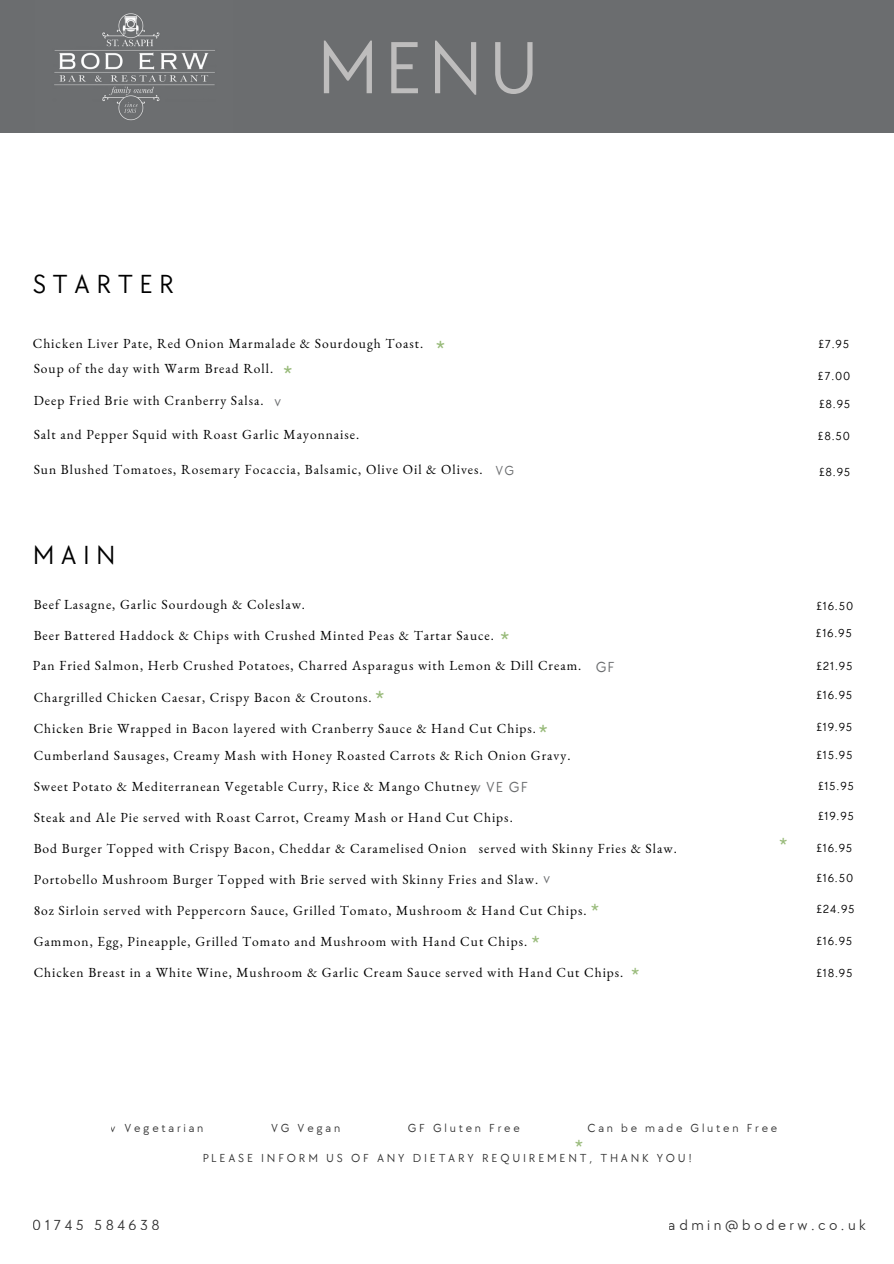
<style>
.page{position:relative;width:894px;height:1264px;background:#fff}
.page>*{position:absolute;margin:0;border:0;box-sizing:border-box;transform-origin:0 0}
.t1{font:76.35px "TT Chocolates";color:#bebdbd}
.t2{font:30px "TT Chocolates";color:#99bb7b}
.t3{font:27px "TT Chocolates";letter-spacing:.23em;color:#000}
.t4{font:27px "TT Chocolates";color:#99bb7b}
.t5{font:15px "TT Chocolates";letter-spacing:.23em;color:#000}
.t6{font:15px "TT Chocolates";color:#6b6d6f}
.t7{font:13.5px "EB Garamond";letter-spacing:.075em;color:#000}
.t8{font:13.5px "TT Chocolates";color:#6b6d6f}
.t9{font:12px "TT Chocolates";letter-spacing:.23em;color:#000}
</style>
<div class="page">
<div style="left:0;top:0;width:893px;height:133px;background:#6b6d6f"></div>
<img style="left:54px;top:13px;width:161px;height:108px">
<h6 class="t1" style="left:317px;top:24px;width:223px">MENU</h6>
<h1 class="t3" style="left:33px;top:268px;width:143px">STARTER</h1>
<p class="t7" style="left:33px;top:334px;width:392px">Chicken Liver Pate, Red Onion Marmalade &amp; Sourdough Toast.</p>
<h2 class="t7" style="left:34px;top:360px;width:241px">Soup of the day with Warm Bread Roll.</h2>
<p class="t2" style="left:283px;top:359px;width:12px">*</p>
<h6 class="t2" style="left:435px;top:333px;width:12px">*</h6>
<h6 class="t7" style="left:34px;top:391px;width:231px">Deep Fried Brie with Cranberry Salsa.</h6>
<h5 class="t7" style="left:34px;top:426px;width:327px">Salt and Pepper Squid with Roast Garlic Mayonnaise.</h5>
<p class="t7" style="left:34px;top:460px;width:450px">Sun Blushed Tomatoes, Rosemary Focaccia, Balsamic, Olive Oil &amp; Olives.</p>
<p class="t6" style="left:274px;top:392px;width:8px">v</p>
<p class="t8" style="left:495px;top:463px;width:20px">VG</p>
<p class="t3" style="left:33px;top:539px;width:84px">MAIN</p>
<h6 class="t7" style="left:34px;top:595px;width:273px">Beef Lasagne, Garlic Sourdough &amp; Coleslaw.</h6>
<h6 class="t7" style="left:34px;top:626px;width:461px">Beer Battered Haddock &amp; Chips with Crushed Minted Peas &amp; Tartar Sauce.</h6>
<h6 class="t7" style="left:33px;top:656px;width:550px">Pan Fried Salmon, Herb Crushed Potatoes, Charred Asparagus with Lemon &amp; Dill Cream.</h6>
<p class="t7" style="left:34px;top:688px;width:339px">Chargrilled Chicken Caesar, Crispy Bacon &amp; Croutons.</p>
<h6 class="t7" style="left:34px;top:719px;width:504px">Chicken Brie Wrapped in Bacon layered with Cranberry Sauce &amp; Hand Cut Chips.</h6>
<p class="t2" style="left:499px;top:624px;width:12px">*</p>
<p class="t2" style="left:375px;top:684px;width:12px">*</p>
<p class="t2" style="left:538px;top:717px;width:12px">*</p>
<p class="t6" style="left:595px;top:658px;width:21px">GF</p>
<h6 class="t7" style="left:34px;top:746px;width:538px">Cumberland Sausages, Creamy Mash with Honey Roasted Carrots &amp; Rich Onion Gravy.</h6>
<p class="t7" style="left:34px;top:777px;width:444px">Sweet Potato &amp; Mediterranean Vegetable Curry, Rice &amp; Mango Chutney</p>
<h6 class="t7" style="left:34px;top:808px;width:480px">Steak and Ale Pie served with Roast Carrot, Creamy Mash or Hand Cut Chips.</h6>
<h6 class="t7" style="left:34px;top:839px;width:644px">Bod Burger Topped with Crispy Bacon, Cheddar &amp; Caramelised Onion served with Skinny Fries &amp; Slaw.</h6>
<h3 class="t7" style="left:34px;top:870px;width:506px">Portobello Mushroom Burger Topped with Brie served with Skinny Fries and Slaw.</h3>
<p class="t7" style="left:34px;top:901px;width:554px">8oz Sirloin served with Peppercorn Sauce, Grilled Tomato, Mushroom &amp; Hand Cut Chips.</p>
<h6 class="t7" style="left:34px;top:932px;width:495px">Gammon, Egg, Pineapple, Grilled Tomato and Mushroom with Hand Cut Chips.</h6>
<p class="t7" style="left:34px;top:963px;width:591px">Chicken Breast in a White Wine, Mushroom &amp; Garlic Cream Sauce served with Hand Cut Chips.</p>
<p class="t6" style="left:474px;top:779px;width:55px">v VE GF</p>
<p class="t6" style="left:543px;top:869px;width:8px">v</p>
<p class="t4" style="left:590px;top:898px;width:11px">*</p>
<p class="t4" style="left:531px;top:929px;width:11px">*</p>
<p class="t4" style="left:630px;top:961px;width:11px">*</p>
<p class="t9" style="left:818px;top:337px;width:32px">£7.95</p>
<p class="t9" style="left:817px;top:369px;width:34px">£7.00</p>
<p class="t9" style="left:818px;top:397px;width:33px">£8.95</p>
<p class="t9" style="left:817px;top:429px;width:34px">£8.50</p>
<h2 class="t9" style="left:818px;top:465px;width:33px">£8.95</h2>
<p class="t4" style="left:778px;top:831px;width:11px">*</p>
<h6 class="t9" style="left:816px;top:599px;width:38px">£16.50</h6>
<h6 class="t9" style="left:815px;top:626px;width:37px;rotate:1deg">£16.95</h6>
<h6 class="t9" style="left:816px;top:659px;width:38px">£21.95</h6>
<h4 class="t9" style="left:816px;top:688px;width:37px">£16.95</h4>
<h6 class="t9" style="left:816px;top:720px;width:37px">£19.95</h6>
<p class="t9" style="left:816px;top:748px;width:38px">£15.95</p>
<h6 class="t9" style="left:817px;top:779px;width:38px">£15.95</h6>
<p class="t9" style="left:817px;top:809px;width:37px">£19.95</p>
<h6 class="t9" style="left:816px;top:841px;width:37px">£16.95</h6>
<p class="t9" style="left:816px;top:871px;width:38px">£16.50</p>
<h6 class="t9" style="left:816px;top:902px;width:40px">£24.95</h6>
<p class="t9" style="left:816px;top:934px;width:37px">£16.95</p>
<p class="t9" style="left:816px;top:966px;width:38px">£18.95</p>
<p class="t9" style="left:111px;top:1120px;width:94px">v Vegetarian</p>
<p class="t9" style="left:271px;top:1120px;width:71px">VG Vegan</p>
<p class="t9" style="left:408px;top:1120px;width:113px">GF Gluten Free</p>
<p class="t9" style="left:587px;top:1120px;width:191px">Can be made Gluten Free</p>
<p class="t4" style="left:574px;top:1133px;width:11px">*</p>
<p class="t9" style="left:202px;top:1151px;width:491px">PLEASE INFORM US OF ANY DIETARY REQUIREMENT, THANK YOU!</p>
<p class="t5" style="left:33px;top:1216px;width:128px">01745 584638</p>
<p class="t5" style="left:668px;top:1216px;width:198px">admin@boderw.co.uk</p>
</div>
